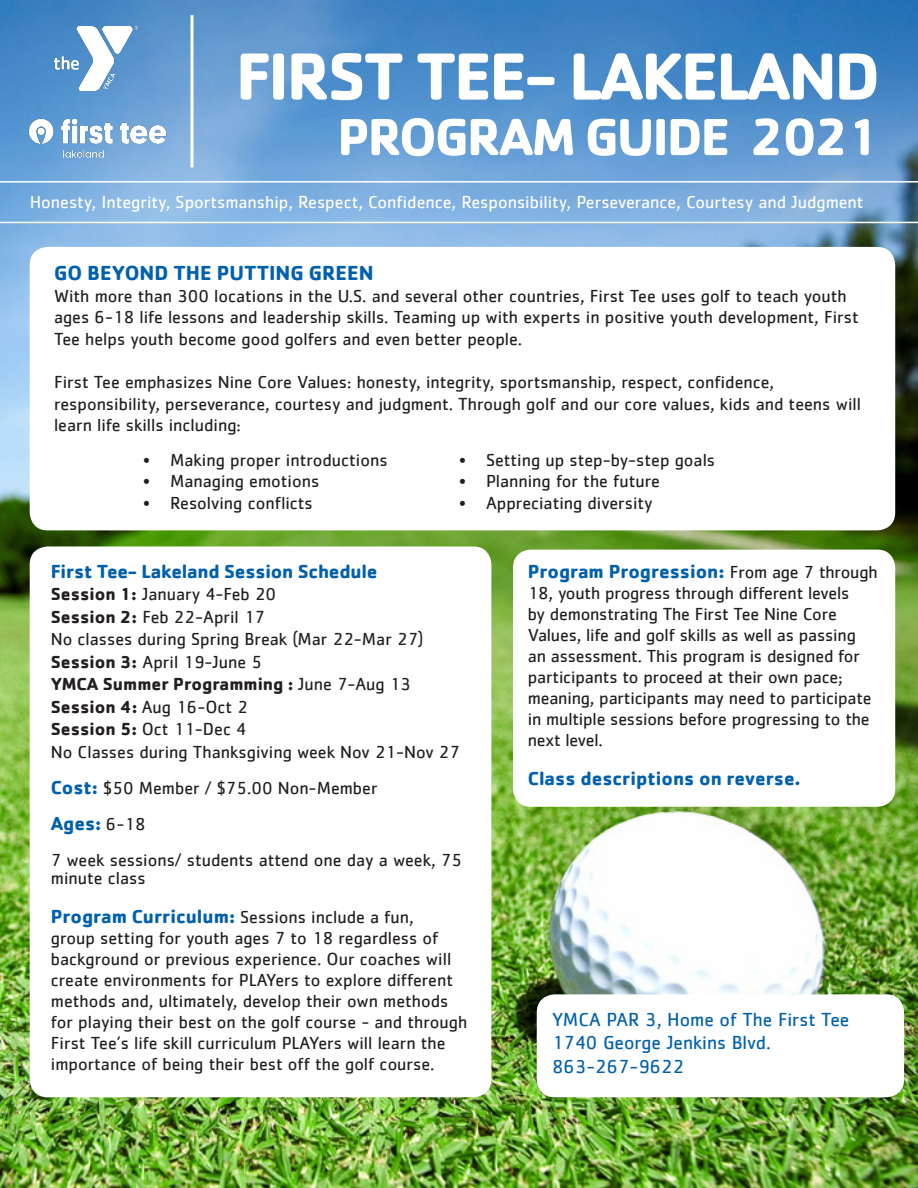
<style>
.page{position:relative;width:918px;height:1188px;background:#fff}
.page>*{position:absolute;margin:0;border:0;box-sizing:border-box;transform-origin:0 0}
.t1{font:700 69px "Cachet";letter-spacing:-.04em;color:#fff}
.t2{font:700 54px "Cachet";letter-spacing:-.04em;color:#fff}
.t3{font:700 21px "Cachet";color:#0160ae}
.t4{font:700 19.5px "Cachet";letter-spacing:-.01em;color:#0160ae}
.t5{font:19.5px "Cachet";color:#0160ae}
.t6{font:18px/21px "Cachet";color:#231f20}
.t7{font:18px "Cachet";color:#fff}
.t8{font:700 18px "Cachet";color:#231f20}
.s1{font-weight:700}
.s2{font-weight:400}
.s3{font-weight:700;font-size:19.5px;color:#0160ae}
.s4{font-weight:400;font-size:18px;color:#231f20}
</style>
<div class="page">
<img style="left:0;top:0;width:918px;height:1188px">
<img style="left:25px;top:116px;width:146px;height:50px">
<svg style="left:190px;top:15px;width:4px;height:152px"></svg>
<hr style="left:0;top:181px;width:918px;height:2px;background:#fff">
<hr style="left:0;top:222px;width:918px;height:1px;background:#fff">
<div style="left:30px;top:247px;width:865px;height:283px;background:#fff;border-radius:18px"></div>
<div style="left:30px;top:546px;width:461px;height:551px;background:#fff;border-radius:18px"></div>
<div style="left:537px;top:994px;width:367px;height:103px;background:#fff;border-radius:18px"></div>
<div style="left:513px;top:550px;width:382px;height:257px;background:#fff;border-radius:18px"></div>
<img style="left:54px;top:27px;width:83px;height:63px">
<p class="t1" style="left:236px;top:32px;width:646px">FIRST TEE- LAKELAND</p>
<p class="t2" style="left:337px;top:102px;width:545px">PROGRAM GUIDE 2021</p>
<p class="t7" style="left:30px;top:191px;width:835px">Honesty, Integrity, Sportsmanship, Respect, Confidence, Responsibility, Perseverance, Courtesy and Judgment</p>
<p class="t3" style="left:54px;top:259px;width:321px">GO BEYOND THE PUTTING GREEN</p>
<p class="t6" style="left:54px;top:284px;width:806px;line-height:21.6px">With more than 300 locations in the U.S. and several other countries, First Tee uses golf to teach youth ages 6-18 life lessons and leadership skills. Teaming up with experts in positive youth development, First<br>Tee helps youth become good golfers and even better people.</p>
<p class="t6" style="left:54px;top:371px;width:808px;line-height:21.6px">First Tee emphasizes Nine Core Values: honesty, integrity, sportsmanship, respect, confidence, responsibility, perseverance, courtesy and judgment. Through golf and our core values, kids and teens will learn life skills including:</p>
<p class="t6" style="left:143px;top:449px;width:246px">• Making proper introductions</p>
<p class="t6" style="left:143px;top:470px;width:178px">• Managing emotions</p>
<p class="t6" style="left:143px;top:492px;width:171px">• Resolving conflicts</p>
<p class="t6" style="left:459px;top:449px;width:258px">• Setting up step-by-step goals</p>
<p class="t6" style="left:459px;top:470px;width:203px">• Planning for the future</p>
<p class="t6" style="left:459px;top:492px;width:195px">• Appreciating diversity</p>
<p class="t4" style="left:51px;top:559px;width:328px">First Tee- Lakeland Session Schedule</p>
<p class="t6" style="left:51px;top:583px;width:227px"><span class="s1">Session 1:</span> January 4-Feb 20</p>
<p class="t6" style="left:51px;top:606px;width:216px"><span class="s1">Session 2:</span> Feb 22-April 17</p>
<p class="t6" style="left:51px;top:628px;width:374px">No classes during Spring Break (Mar 22-Mar 27)</p>
<p class="t6" style="left:51px;top:651px;width:213px"><span class="s1">Session 3:</span> April 19-June 5</p>
<p class="t8" style="left:51px;top:673px;width:362px">YMCA Summer Programming : <span class="s2">June 7-Aug 13</span></p>
<p class="t6" style="left:51px;top:696px;width:199px"><span class="s1">Session 4:</span> Aug 16-Oct 2</p>
<p class="t6" style="left:51px;top:718px;width:197px"><span class="s1">Session 5:</span> Oct 11-Dec 4</p>
<p class="t6" style="left:51px;top:741px;width:411px">No Classes during Thanksgiving week Nov 21-Nov 27</p>
<p class="t6" style="left:51px;top:777px;width:328px"><span class="s3">Cost:</span> $50 Member / $75.00 Non-Member</p>
<p class="t4" style="left:51px;top:811px;width:96px">Ages: <span class="s4">6-18</span></p>
<p class="t6" style="left:51px;top:850px;width:413px;line-height:18px">7 week sessions/ students attend one day a week, 75 minute class</p>
<p class="t6" style="left:51px;top:906px;width:418px"><span class="s3">Program Curriculum:</span> Sessions include a fun,<br>group setting for youth ages 7 to 18 regardless of background or previous experience. Our coaches will create environments for PLAYers to explore different methods and, ultimately, develop their own methods for playing their best on the golf course - and through First Tee’s life skill curriculum PLAYers will learn the importance of being their best off the golf course.</p>
<p class="t4" style="left:528px;top:559px;width:351px">Program Progression: <span class="s4">From age 7 through</span></p>
<p class="t6" style="left:528px;top:582px;width:345px">18, youth progress through different levels<br>by demonstrating The First Tee Nine Core Values, life and golf skills as well as passing an assessment. This program is designed for participants to proceed at their own pace; meaning, participants may need to participate in multiple sessions before progressing to the next level.</p>
<p class="t4" style="left:528px;top:766px;width:275px">Class descriptions on reverse.</p>
<p class="t5" style="left:552px;top:1008px;width:299px">YMCA PAR 3, Home of The First Tee</p>
<p class="t5" style="left:552px;top:1032px;width:220px">1740 George Jenkins Blvd.</p>
<p class="t5" style="left:552px;top:1055px;width:134px">863-267-9622</p>
</div>
